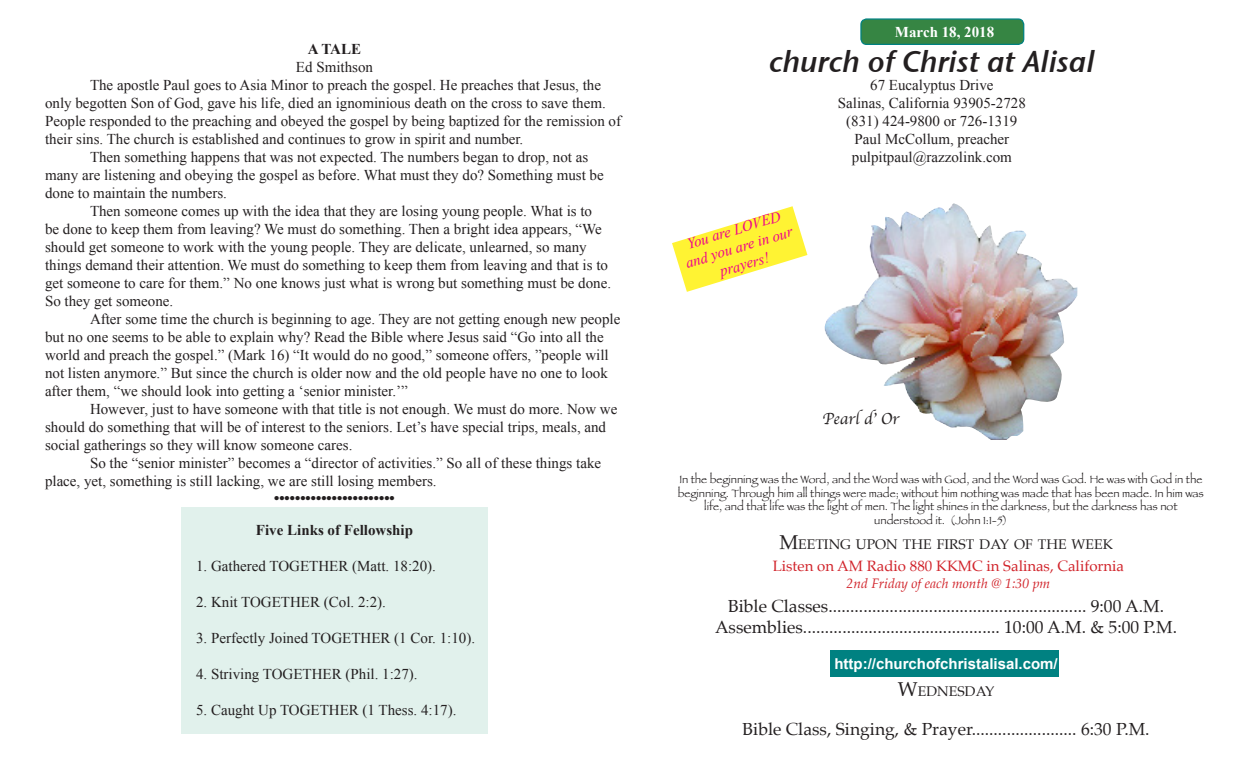
<style>
.page{position:relative;width:1260px;height:765px;background:#fff}
.page>*{position:absolute;margin:0;border:0;box-sizing:border-box;transform-origin:0 0}
.t1{font:30px "Stone Sans Sem ITCTT Semi Ita";color:#231f20}
.t2{font:17.5px "Palatino";color:#231f20}
.t3{font:16.62px "Apple Chancery";color:#231f20}
.t4{font:15px/18px "Times New Roman";color:#231f20}
.t5{font:15px "Palatino";color:#d1232a}
.t6{font:italic 15px/18px "Times New Roman";color:#ed028c;text-align:center}
.t7{font:700 15px "Arial";color:#fff}
.t8{font:700 15px "Times New Roman";color:#231f20}
.t9{font:15px "Times";color:#231f20}
.t10{font:700 15px "Times New Roman";color:#fff}
.Subhead_1{font:14px "Palatino";color:#231f20}
.t11{font:italic 13.75px "Palatino";color:#d1232a}
.t12{font:11.25px/13.5px "Papyrus";color:#231f20;text-align:center}
.s1{font-size:20px}
</style>
<div class="page">
<div style="left:861px;top:19px;width:163px;height:25px;background:#368543;border-radius:6px"></div>
<div style="left:860px;top:18px;width:164px;height:27px;border:1px solid #008181;border-radius:6px"></div>
<div style="left:830px;top:650px;width:229px;height:27px;background:#008181"></div>
<img style="left:824px;top:203px;width:253px;height:237px">
<svg style="left:672px;top:206px;width:135px;height:86px"></svg>
<div style="left:181px;top:507px;width:307px;height:227px;background:#e1f1ec"></div>
<p class="t8" style="left:308px;top:39px;width:55px">A TALE</p>
<p class="t4" style="left:296px;top:58px;width:79px">Ed Smithson</p>
<p class="t4" style="left:45px;top:76px;width:578px;text-indent:45px">The apostle Paul goes to Asia Minor to preach the gospel. He preaches that Jesus, the only begotten Son of God, gave his life, died an ignominious death on the cross to save them.<br>People responded to the preaching and obeyed the gospel by being baptized for the remission of their sins. The church is established and continues to grow in spirit and number.</p>
<p class="t4" style="left:45px;top:148px;width:560px;text-indent:45px">Then something happens that was not expected. The numbers began to drop, not as many are listening and obeying the gospel as before. What must they do? Something must be done to maintain the numbers.</p>
<p class="t4" style="left:45px;top:202px;width:568px;text-indent:45px">Then someone comes up with the idea that they are losing young people. What is to<br>be done to keep them from leaving? We must do something. Then a bright idea appears, “We should get someone to work with the young people. They are delicate, unlearned, so many things demand their attention. We must do something to keep them from leaving and that is to get someone to care for them.” No one knows just what is wrong but something must be done.<br>So they get someone.</p>
<p class="t4" style="left:45px;top:310px;width:577px;text-indent:45px">After some time the church is beginning to age. They are not getting enough new people but no one seems to be able to explain why? Read the Bible where Jesus said “Go into all the world and preach the gospel.” (Mark 16) “It would do no good,” someone offers, ”people will not listen anymore.” But since the church is older now and the old people have no one to look after them, “we should look into getting a ‘senior minister.’”</p>
<p class="t4" style="left:45px;top:400px;width:574px;text-indent:45px">However, just to have someone with that title is not enough. We must do more. Now we should do something that will be of interest to the seniors. Let’s have special trips, meals, and social gatherings so they will know someone cares.</p>
<p class="t4" style="left:45px;top:454px;width:558px;text-indent:45px">So the “senior minister” becomes a “director of activities.” So all of these things take place, yet, something is still lacking, we are still losing members.</p>
<p class="t8" style="left:256px;top:520px;width:159px">Five Links of Fellowship</p>
<p class="t4" style="left:196px;top:557px;width:241px">1. Gathered TOGETHER (Matt. 18:20).</p>
<p class="t4" style="left:196px;top:593px;width:191px">2. Knit TOGETHER (Col. 2:2).</p>
<p class="t4" style="left:196px;top:629px;width:280px">3. Perfectly Joined TOGETHER (1 Cor. 1:10).</p>
<p class="t4" style="left:196px;top:665px;width:223px">4. Striving TOGETHER (Phil. 1:27).</p>
<p class="t4" style="left:196px;top:701px;width:262px">5. Caught Up TOGETHER (1 Thess. 4:17).</p>
<p class="t9" style="left:274px;top:484px;width:122px">•••••••••••••••••••••••</p>
<p class="t10" style="left:895px;top:21px;width:101px">March 18, 2018</p>
<p class="t1" style="left:769px;top:37px;width:327px">church of Christ at Alisal</p>
<p class="t4" style="left:870px;top:76px;width:125px">67 Eucalyptus Drive</p>
<p class="t4" style="left:838px;top:94px;width:189px">Salinas, California 93905-2728</p>
<p class="t4" style="left:846px;top:112px;width:173px">(831) 424-9800 or 726-1319</p>
<p class="t4" style="left:855px;top:130px;width:156px">Paul McCollum, preacher</p>
<p class="t4" style="left:852px;top:148px;width:162px">pulpitpaul@razzolink.com</p>
<p class="t6" style="left:685px;top:235px;width:99px;rotate:-17deg">You are LOVED</p>
<p class="t6" style="left:683px;top:254px;width:113px;rotate:-17deg">and you are in our prayers!</p>
<p class="t3" style="left:823px;top:406px;width:78px">Pearl d’ Or</p>
<p class="t12" style="left:678px;top:473px;width:528px">In the beginning was the Word, and the Word was with God, and the Word was God. He was with God in the beginning. Through him all things were made; without him nothing was made that has been made. In him was life, and that life was the light of men. The light shines in the darkness, but the darkness has not</p>
<p class="t12" style="left:874px;top:513px;width:135px">understood it. (John 1:1-5)</p>
<p class="Subhead_1" style="left:779px;top:532px;width:335px"><span class="s1">M</span>EETING UPON THE FIRST DAY OF THE WEEK</p>
<p class="t5" style="left:773px;top:554px;width:353px">Listen on AM Radio 880 KKMC in Salinas, California</p>
<p class="t11" style="left:847px;top:571px;width:205px">2nd Friday of each month @ 1:30 pm</p>
<p class="t2" style="left:728px;top:591px;width:437px">Bible Classes........................................................... 9:00 A.M.</p>
<p class="t2" style="left:715px;top:612px;width:464px">Assemblies............................................. 10:00 A.M. &amp; 5:00 P.M.</p>
<p class="t7" style="left:834px;top:654px;width:225px">http://churchofchristalisal.com/</p>
<p class="Subhead_1" style="left:898px;top:679px;width:98px"><span class="s1">W</span>EDNESDAY</p>
<p class="t2" style="left:743px;top:714px;width:409px">Bible Class, Singing, &amp; Prayer........................ 6:30 P.M.</p>
</div>
